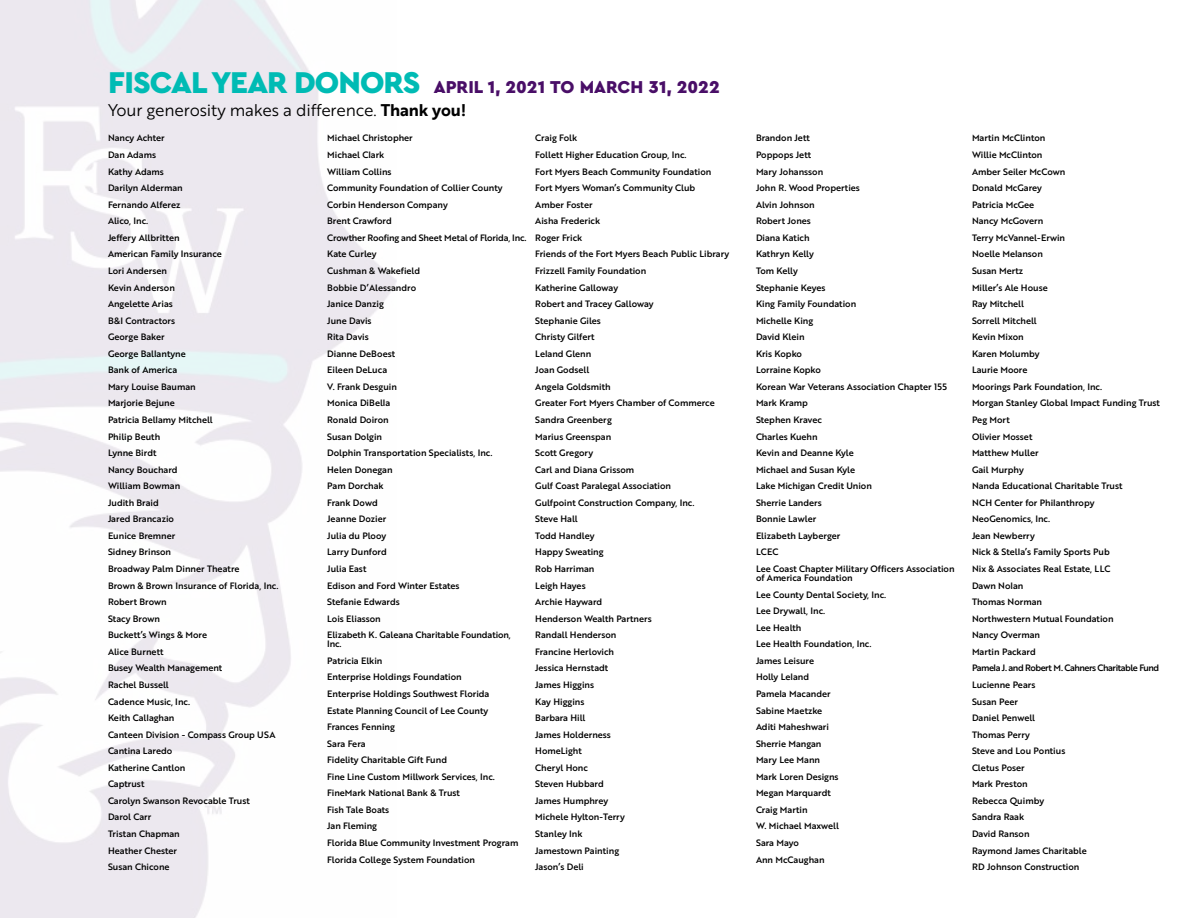
<style>
.page{position:relative;width:1188px;height:918px;background:#fff}
.page>*{position:absolute;margin:0;border:0;box-sizing:border-box;transform-origin:0 0}
.t1{font:900 18px "Cera GR";color:#490e67}
.t2{font:16.5px "Brother 1816 Book";letter-spacing:-.01em;color:#000}
.t3{font:9px/16.5px "Brother 1816 Medium";color:#000}
.s1{font-size:31.5px;color:#00bbb4}
.s2{font-family:"Brother 1816 Bold"}
</style>
<div class="page">
<h1 class="t1" style="left:108px;top:77px;width:613px"><span class="s1">FISCAL YEAR DONORS</span> APRIL 1, 2021 TO MARCH 31, 2022</h1>
<h2 class="t2" style="left:108px;top:98px;width:360px">Your generosity makes a difference. <span class="s2">Thank you!</span></h2>
<p class="t3" style="left:108px;top:130px;width:172px">Nancy Achter<br>Dan Adams<br>Kathy Adams<br>Darilyn Alderman<br>Fernando Alferez<br>Alico, Inc.<br>Jeffery Allbritten<br>American Family Insurance<br>Lori Andersen<br>Kevin Anderson<br>Angelette Arias<br>B&amp;I Contractors<br>George Baker<br>George Ballantyne<br>Bank of America<br>Mary Louise Bauman<br>Marjorie Bejune<br>Patricia Bellamy Mitchell<br>Philip Beuth<br>Lynne Birdt<br>Nancy Bouchard<br>William Bowman<br>Judith Braid<br>Jared Brancazio<br>Eunice Bremner<br>Sidney Brinson<br>Broadway Palm Dinner Theatre<br>Brown &amp; Brown Insurance of Florida, Inc.<br>Robert Brown<br>Stacy Brown<br>Buckett’s Wings &amp; More<br>Alice Burnett<br>Busey Wealth Management<br>Rachel Bussell<br>Cadence Music, Inc.<br>Keith Callaghan<br>Canteen Division - Compass Group USA<br>Cantina Laredo<br>Katherine Cantlon<br>Captrust<br>Carolyn Swanson Revocable Trust<br>Darol Carr<br>Tristan Chapman<br>Heather Chester<br>Susan Chicone</p>
<p class="t3" style="left:327px;top:130px;width:201px">Michael Christopher<br>Michael Clark<br>William Collins<br>Community Foundation of Collier County<br>Corbin Henderson Company<br>Brent Crawford<br>Crowther Roofing and Sheet Metal of Florida, Inc.<br>Kate Curley<br>Cushman &amp; Wakefield<br>Bobbie D’Alessandro<br>Janice Danzig<br>June Davis<br>Rita Davis<br>Dianne DeBoest<br>Eileen DeLuca<br>V. Frank Desguin<br>Monica DiBella<br>Ronald Doiron<br>Susan Dolgin<br>Dolphin Transportation Specialists, Inc.<br>Helen Donegan<br>Pam Dorchak<br>Frank Dowd<br>Jeanne Dozier<br>Julia du Plooy<br>Larry Dunford<br>Julia East<br>Edison and Ford Winter Estates<br>Stefanie Edwards<br>Lois Eliasson<br>Elizabeth K. Galeana Charitable Foundation,</p>
<p class="t3" style="left:535px;top:130px;width:196px">Craig Folk<br>Follett Higher Education Group, Inc.<br>Fort Myers Beach Community Foundation<br>Fort Myers Woman’s Community Club<br>Amber Foster<br>Aisha Frederick<br>Roger Frick<br>Friends of the Fort Myers Beach Public Library<br>Frizzell Family Foundation<br>Katherine Galloway<br>Robert and Tracey Galloway<br>Stephanie Giles<br>Christy Gilfert<br>Leland Glenn<br>Joan Godsell<br>Angela Goldsmith<br>Greater Fort Myers Chamber of Commerce<br>Sandra Greenberg<br>Marius Greenspan<br>Scott Gregory<br>Carl and Diana Grissom<br>Gulf Coast Paralegal Association<br>Gulfpoint Construction Company, Inc.<br>Steve Hall<br>Todd Handley<br>Happy Sweating<br>Rob Harriman<br>Leigh Hayes<br>Archie Hayward<br>Henderson Wealth Partners<br>Randall Henderson<br>Francine Herlovich<br>Jessica Hernstadt<br>James Higgins<br>Kay Higgins<br>Barbara Hill<br>James Holderness<br>HomeLight<br>Cheryl Honc<br>Steven Hubbard<br>James Humphrey<br>Michele Hylton-Terry<br>Stanley Ink<br>Jamestown Painting<br>Jason’s Deli</p>
<p class="t3" style="left:756px;top:130px;width:200px">Brandon Jett<br>Poppops Jett<br>Mary Johansson<br>John R. Wood Properties<br>Alvin Johnson<br>Robert Jones<br>Diana Katich<br>Kathryn Kelly<br>Tom Kelly<br>Stephanie Keyes<br>King Family Foundation<br>Michelle King<br>David Klein<br>Kris Kopko<br>Lorraine Kopko<br>Korean War Veterans Association Chapter 155<br>Mark Kramp<br>Stephen Kravec<br>Charles Kuehn<br>Kevin and Deanne Kyle<br>Michael and Susan Kyle<br>Lake Michigan Credit Union<br>Sherrie Landers<br>Bonnie Lawler<br>Elizabeth Layberger<br>LCEC<br>Lee Coast Chapter Military Officers Association</p>
<p class="t3" style="left:756px;top:569px;width:132px">of America Foundation<br>Lee County Dental Society, Inc.<br>Lee Drywall, Inc.<br>Lee Health<br>Lee Health Foundation, Inc.<br>James Leisure<br>Holly Leland<br>Pamela Macander<br>Sabine Maetzke<br>Aditi Maheshwari<br>Sherrie Mangan<br>Mary Lee Mann<br>Mark Loren Designs<br>Megan Marquardt<br>Craig Martin<br>W. Michael Maxwell<br>Sara Mayo<br>Ann McCaughan</p>
<p class="t3" style="left:327px;top:635px;width:193px">Inc.<br>Patricia Elkin<br>Enterprise Holdings Foundation<br>Enterprise Holdings Southwest Florida<br>Estate Planning Council of Lee County<br>Frances Fenning<br>Sara Fera<br>Fidelity Charitable Gift Fund<br>Fine Line Custom Millwork Services, Inc.<br>FineMark National Bank &amp; Trust<br>Fish Tale Boats<br>Jan Fleming<br>Florida Blue Community Investment Program<br>Florida College System Foundation</p>
<p class="t3" style="left:972px;top:130px;width:190px">Martin McClinton<br>Willie McClinton<br>Amber Seiler McCown<br>Donald McGarey<br>Patricia McGee<br>Nancy McGovern<br>Terry McVannel-Erwin<br>Noelle Melanson<br>Susan Mertz<br>Miller’s Ale House<br>Ray Mitchell<br>Sorrell Mitchell<br>Kevin Mixon<br>Karen Molumby<br>Laurie Moore<br>Moorings Park Foundation, Inc.<br>Morgan Stanley Global Impact Funding Trust<br>Peg Mort<br>Olivier Mosset<br>Matthew Muller<br>Gail Murphy<br>Nanda Educational Charitable Trust<br>NCH Center for Philanthropy<br>NeoGenomics, Inc.<br>Jean Newberry<br>Nick &amp; Stella’s Family Sports Pub<br>Nix &amp; Associates Real Estate, LLC<br>Dawn Nolan<br>Thomas Norman<br>Northwestern Mutual Foundation<br>Nancy Overman<br>Martin Packard<br>Pamela J. and Robert M. Cahners Charitable Fund<br>Lucienne Pears<br>Susan Peer<br>Daniel Penwell<br>Thomas Perry<br>Steve and Lou Pontius<br>Cletus Poser<br>Mark Preston<br>Rebecca Quimby<br>Sandra Raak<br>David Ranson<br>Raymond James Charitable<br>RD Johnson Construction</p>
</div>
